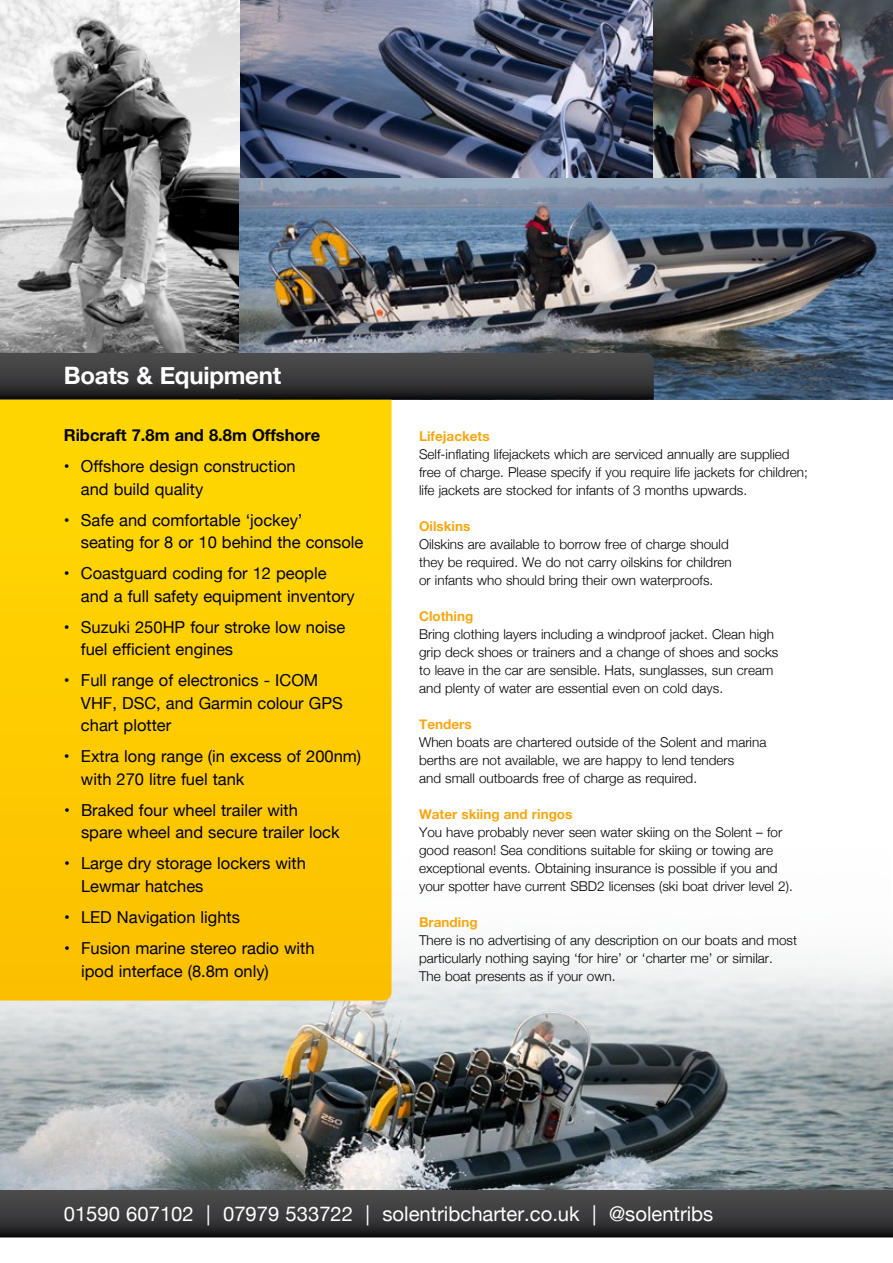
<style>
.page{position:relative;width:893px;height:1263px;background:#fff}
.page>*{position:absolute;margin:0;border:0;box-sizing:border-box;transform-origin:0 0}
.t1{font:700 24px "Helvetica Neue";letter-spacing:-.01em;color:#fff}
.t2{font:20.25px "Helvetica Neue";color:#fff}
.t3{font:16.5px/22.5px "Helvetica Neue";color:#000}
.t4{font:700 16.5px "Helvetica Neue";color:#000}
.t5{font:300 13.5px/18px "Helvetica Neue";color:#000}
.t6{font:700 13.5px "Helvetica Neue";color:#f6a710}
</style>
<div class="page">
<img style="left:0;top:0;width:893px;height:1238px">
<svg style="left:0;top:400px;width:392px;height:600px;background:#fdcc00"></svg>
<h1 class="t1" style="left:64px;top:356px;width:219px">Boats &amp; Equipment</h1>
<p class="t4" style="left:64px;top:422px;width:258px">Ribcraft 7.8m and 8.8m Offshore</p>
<p class="t3" style="left:81px;top:456px;width:216px;text-indent:-17px">• Offshore design construction and build quality</p>
<p class="t3" style="left:81px;top:510px;width:284px;text-indent:-17px">• Safe and comfortable ‘jockey’<br>seating for 8 or 10 behind the console</p>
<p class="t3" style="left:81px;top:563px;width:275px;text-indent:-17px">• Coastguard coding for 12 people and a full safety equipment inventory</p>
<p class="t3" style="left:81px;top:617px;width:266px;text-indent:-17px">• Suzuki 250HP four stroke low noise fuel efficient engines</p>
<p class="t3" style="left:81px;top:670px;width:263px;text-indent:-17px">• Full range of electronics - ICOM<br>VHF, DSC, and Garmin colour GPS chart plotter</p>
<p class="t3" style="left:81px;top:746px;width:282px;text-indent:-17px">• Extra long range (in excess of 200nm) with 270 litre fuel tank</p>
<p class="t3" style="left:81px;top:800px;width:260px;text-indent:-17px">• Braked four wheel trailer with spare wheel and secure trailer lock</p>
<p class="t3" style="left:81px;top:853px;width:226px;text-indent:-17px">• Large dry storage lockers with<br>Lewmar hatches</p>
<p class="t3" style="left:64px;top:907px;width:177px">• LED Navigation lights</p>
<p class="t3" style="left:81px;top:938px;width:235px;text-indent:-17px">• Fusion marine stereo radio with ipod interface (8.8m only)</p>
<p class="t6" style="left:419px;top:425px;width:72px">Lifejackets</p>
<p class="t5" style="left:419px;top:444px;width:390px">Self-inflating lifejackets which are serviced annually are supplied free of charge. Please specify if you require life jackets for children; life jackets are stocked for infants of 3 months upwards.</p>
<p class="t6" style="left:419px;top:515px;width:53px">Oilskins</p>
<p class="t5" style="left:419px;top:534px;width:314px">Oilskins are available to borrow free of charge should they be required. We do not carry oilskins for children or infants who should bring their own waterproofs.</p>
<p class="t6" style="left:419px;top:605px;width:56px">Clothing</p>
<p class="t5" style="left:419px;top:624px;width:361px">Bring clothing layers including a windproof jacket. Clean high grip deck shoes or trainers and a change of shoes and socks to leave in the car are sensible. Hats, sunglasses, sun cream and plenty of water are essential even on cold days.</p>
<p class="t6" style="left:419px;top:713px;width:54px">Tenders</p>
<p class="t5" style="left:419px;top:732px;width:349px">When boats are chartered outside of the Solent and marina berths are not available, we are happy to lend tenders<br>and small outboards free of charge as required.</p>
<p class="t6" style="left:419px;top:803px;width:155px">Water skiing and ringos</p>
<p class="t5" style="left:419px;top:822px;width:375px">You have probably never seen water skiing on the Solent – for good reason! Sea conditions suitable for skiing or towing are exceptional events. Obtaining insurance is possible if you and your spotter have current SBD2 licenses (ski boat driver level 2).</p>
<p class="t6" style="left:419px;top:911px;width:60px">Branding</p>
<p class="t5" style="left:419px;top:930px;width:379px">There is no advertising of any description on our boats and most particularly nothing saying ‘for hire’ or ‘charter me’ or similar.<br>The boat presents as if your own.</p>
<h2 class="t2" style="left:64px;top:1199px;width:651px">01590 607102 | 07979 533722 | solentribcharter.co.uk | @solentribs</h2>
</div>
